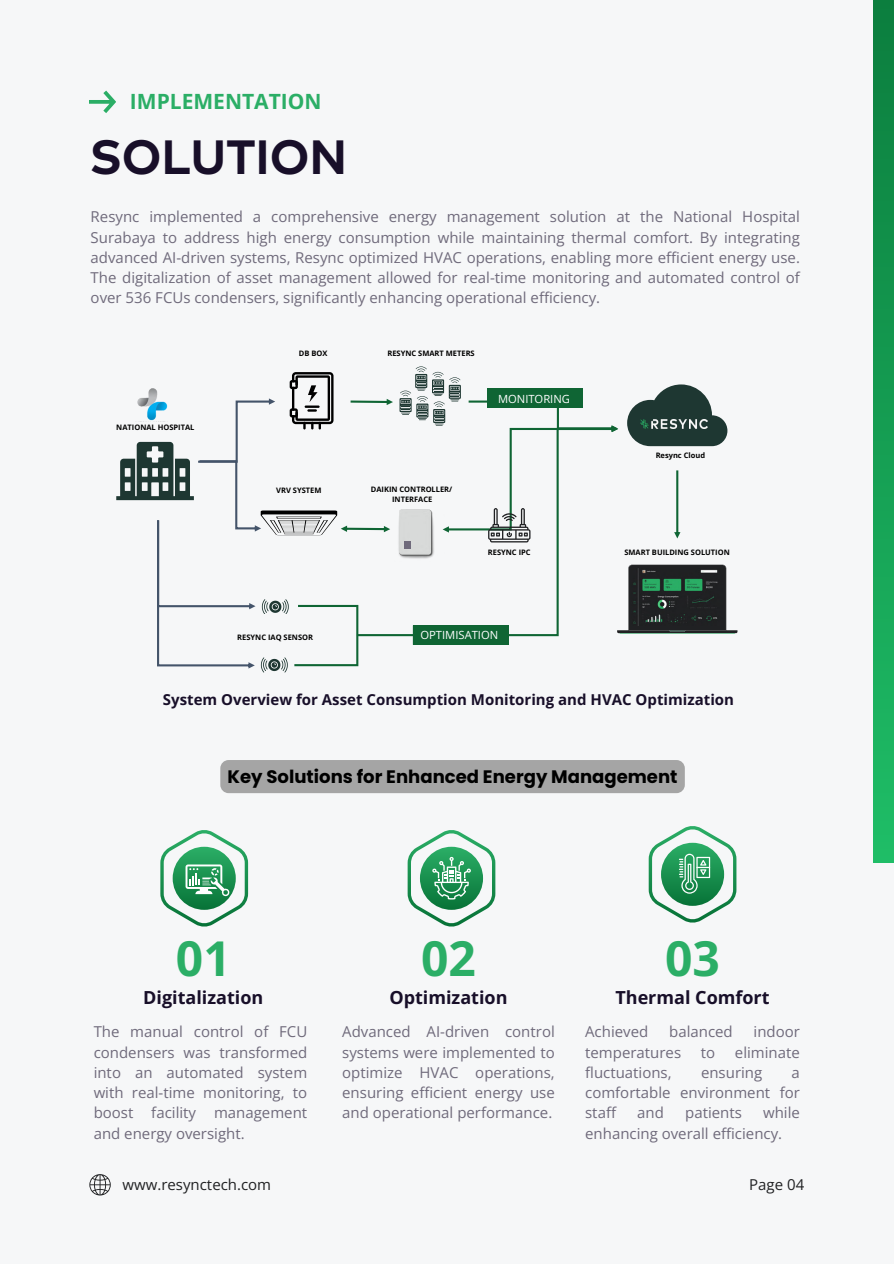
<style>
.page{position:relative;width:894px;height:1264px;background:#fff}
.page>*{position:absolute;margin:0;border:0;box-sizing:border-box;transform-origin:0 0}
.t1{font:700 48px "Mark Pro";color:#180f29}
.t2{font:700 48px "Open Sans";color:#2bae66}
.t3{font:700 21px "Open Sans";color:#2bae66}
.t4{font:700 18px "Open Sans";color:#180f29}
.t5{font:700 18px "Poppins";color:#000}
.t6{font:15px/20.2px "Open Sans";color:#6f6a7b;text-align:justify}
.t7{font:700 15px "Open Sans";color:#180f29}
.t8{font:15px "Open Sans";color:#202123}
.t9{font:11.25px "Open Sans";color:#fff}
.t10{font:700 7.5px "Open Sans";color:#000}
</style>
<div class="page">
<div style="left:0;top:0;width:893px;height:1263px;background:#f6f7f8"></div>
<div style="left:873px;top:0;width:20px;height:862px;background:linear-gradient(to bottom,#0c7e3e,#1fbd67)"></div>
<svg style="left:89px;top:91px;width:27px;height:22px"></svg>
<svg style="left:89px;top:1174px;width:22px;height:21px"></svg>
<svg style="left:393px;top:542px;width:166px;height:94px"></svg>
<img style="left:393px;top:525px;width:52px;height:37px">
<svg style="left:674px;top:470px;width:6px;height:68px"></svg>
<div style="left:413px;top:625px;width:96px;height:20px;background:#0f6534"></div>
<svg style="left:627px;top:384px;width:100px;height:62px"></svg>
<img style="left:640px;top:420px;width:67px;height:9px">
<svg style="left:617px;top:564px;width:120px;height:70px"></svg>
<img style="left:631px;top:569px;width:91px;height:57px">
<img style="left:399px;top:542px;width:33px;height:15px">
<div style="left:404px;top:541px;width:6px;height:7px;background:#6f6a7b"></div>
<svg style="left:399px;top:366px;width:219px;height:176px"></svg>
<svg style="left:116px;top:372px;width:277px;height:300px"></svg>
<img style="left:126px;top:384px;width:51px;height:37px">
<svg style="left:160px;top:830px;width:88px;height:97px"></svg>
<svg style="left:407px;top:830px;width:88px;height:97px"></svg>
<svg style="left:648px;top:826px;width:88px;height:97px"></svg>
<div style="left:220px;top:760px;width:464px;height:33px;background:#a5a5a5;border-radius:8px"></div>
<p class="t3" style="left:130px;top:86px;width:193px">IMPLEMENTATION</p>
<p class="t1" style="left:89px;top:125px;width:259px">SOLUTION</p>
<p class="t6" style="left:91px;top:206px;width:710px">Resync implemented a comprehensive energy management solution at the National Hospital Surabaya to address high energy consumption while maintaining thermal comfort. By integrating advanced AI-driven systems, Resync optimized HVAC operations, enabling more efficient energy use.<br>The digitalization of asset management allowed for real-time monitoring and automated control of over 536 FCUs condensers, significantly enhancing operational efficiency.</p>
<p class="t10" style="left:116px;top:422px;width:80px">NATIONAL HOSPITAL</p>
<p class="t10" style="left:299px;top:348px;width:30px">DB BOX</p>
<p class="t10" style="left:276px;top:485px;width:47px">VRV SYSTEM</p>
<p class="t10" style="left:237px;top:632px;width:77px">RESYNC IAQ SENSOR</p>
<p class="t10" style="left:387px;top:348px;width:89px">RESYNC SMART METERS</p>
<p class="t9" style="left:498px;top:391px;width:73px">MONITORING</p>
<p class="t10" style="left:371px;top:484px;width:83px">DAIKIN CONTROLLER/</p>
<p class="t10" style="left:392px;top:494px;width:42px">INTERFACE</p>
<p class="t10" style="left:487px;top:546px;width:44px">RESYNC IPC</p>
<p class="t9" style="left:420px;top:627px;width:79px">OPTIMISATION</p>
<p class="t10" style="left:655px;top:450px;width:51px">Resync Cloud</p>
<p class="t10" style="left:624px;top:547px;width:107px">SMART BUILDING SOLUTION</p>
<p class="t7" style="left:163px;top:689px;width:572px">System Overview for Asset Consumption Monitoring and HVAC Optimization</p>
<p class="t5" style="left:227px;top:764px;width:451px">Key Solutions for Enhanced Energy Management</p>
<p class="t2" style="left:176px;top:924px;width:56px">01</p>
<p class="t2" style="left:421px;top:924px;width:56px">02</p>
<h6 class="t2" style="left:665px;top:924px;width:56px">03</h6>
<p class="t4" style="left:143px;top:984px;width:122px">Digitalization</p>
<p class="t4" style="left:389px;top:984px;width:120px">Optimization</p>
<p class="t4" style="left:615px;top:984px;width:156px">Thermal Comfort</p>
<p class="t6" style="left:94px;top:1021px;width:215px">The manual control of FCU condensers was transformed into an automated system with real-time monitoring, to boost facility management and energy oversight.</p>
<p class="t6" style="left:342px;top:1021px;width:214px">Advanced AI-driven control systems were implemented to optimize HVAC operations, ensuring efficient energy use and operational performance.</p>
<p class="t6" style="left:585px;top:1021px;width:65px">Achieved</p>
<p class="t6" style="left:669px;top:1021px;width:65px">balanced</p>
<p class="t6" style="left:753px;top:1021px;width:48px">indoor</p>
<p class="t6" style="left:585px;top:1041px;width:97px">temperatures</p>
<p class="t6" style="left:700px;top:1041px;width:16px">to</p>
<p class="t6" style="left:734px;top:1041px;width:66px">eliminate</p>
<p class="t6" style="left:585px;top:1061px;width:88px">fluctuations,</p>
<p class="t6" style="left:700px;top:1061px;width:63px">ensuring</p>
<p class="t6" style="left:585px;top:1061px;width:216px;text-indent:206px">a comfortable environment for staff</p>
<p class="t6" style="left:585px;top:1102px;width:216px;text-indent:178px">while enhancing overall efficiency.</p>
<p class="t6" style="left:637px;top:1102px;width:28px">and</p>
<p class="t6" style="left:685px;top:1102px;width:58px">patients</p>
<p class="t8" style="left:122px;top:1174px;width:150px">www.resynctech.com</p>
<p class="t8" style="left:749px;top:1174px;width:56px">Page 04</p>
</div>
